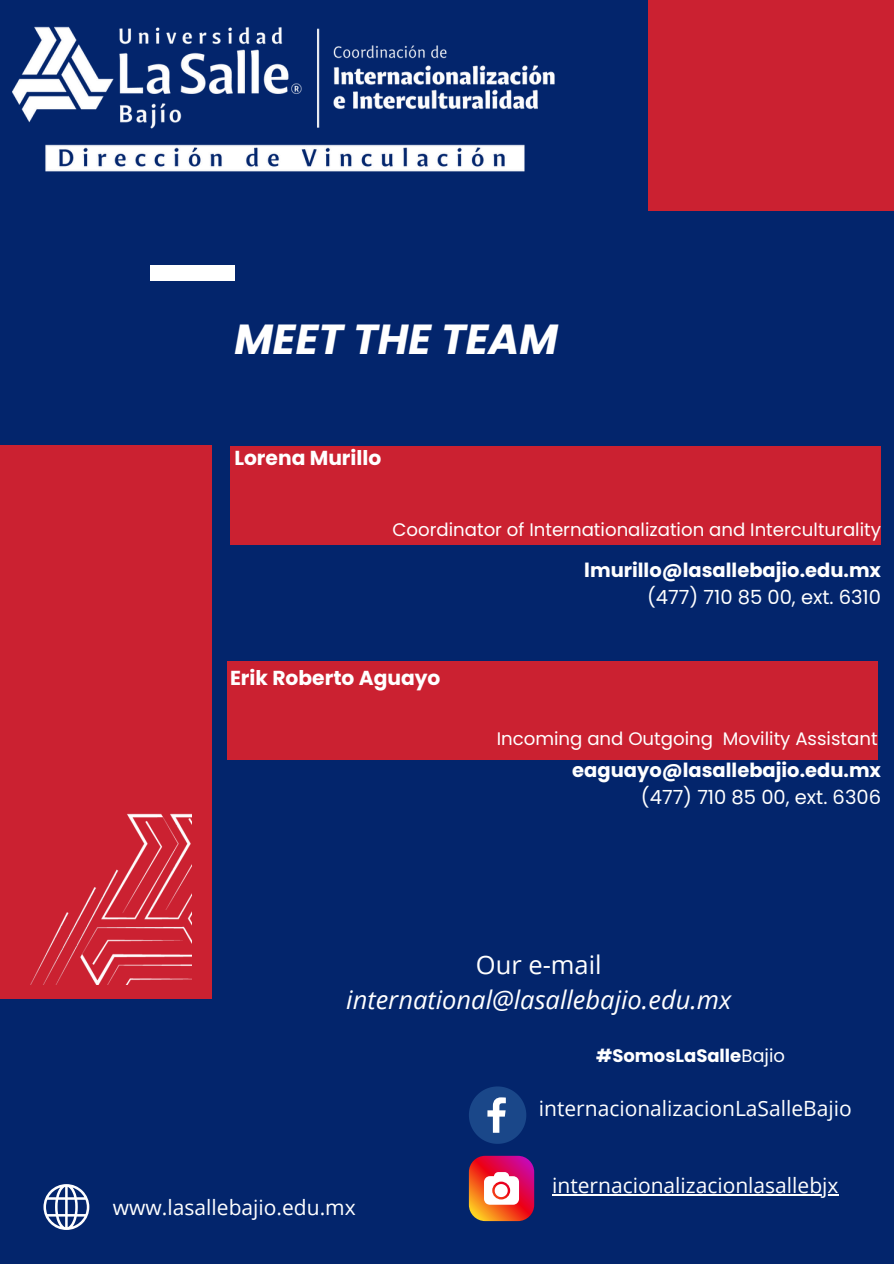
<style>
.page{position:relative;width:894px;height:1264px;background:#fff}
.page>*{position:absolute;margin:0;border:0;box-sizing:border-box;transform-origin:0 0}
.t1{font:italic 700 42px "Poppins";color:#fff}
.t2{font:italic 25.5px/34.8px "Open Sans";color:#fff;text-align:center}
.t3{font:21px "Open Sans";color:#fff}
.t4{font:700 20.25px "Poppins";color:#fff}
.t5{font:700 19.5px/27px "Poppins";color:#fff;text-align:right}
.t6{font:18.15px "Poppins";color:#fff}
.t7{font:700 18px "Poppins";color:#fff}
.s1{font-weight:400}
.s2{font-style:normal}
</style>
<div class="page">
<div style="left:0;top:0;width:893px;height:1263px;background:#03256c"></div>
<div style="left:150px;top:265px;width:84px;height:16px;background:#fff"></div>
<div style="left:0;top:446px;width:211px;height:552px;background:#cb2131"></div>
<div style="left:648px;top:0;width:245px;height:210px;background:#cb2131"></div>
<svg style="left:469px;top:1086px;width:57px;height:57px"></svg>
<svg style="left:43px;top:1184px;width:46px;height:45px"></svg>
<img style="left:30px;top:813px;width:161px;height:171px">
<div style="left:230px;top:446px;width:650px;height:98px;background:#cb2131"></div>
<svg style="left:469px;top:1155px;width:65px;height:66px;background:#e4383c"></svg>
<svg style="left:484px;top:1171px;width:35px;height:33px"></svg>
<img style="left:12px;top:26px;width:543px;height:146px">
<div style="left:226px;top:661px;width:651px;height:98px;background:#cb2131"></div>
<hr style="left:552px;top:1193px;width:286px;height:1px;background:#fff">
<p class="t1" style="left:234px;top:310px;width:325px">MEET THE TEAM</p>
<p class="t4" style="left:234px;top:444px;width:148px">Lorena Murillo</p>
<h4 class="t6" style="left:392px;top:516px;width:490px">Coordinator of Internationalization and Interculturality</h4>
<h1 class="t5" style="left:584px;top:557px;width:298px">lmurillo@lasallebajio.edu.mx <span class="s1">(477) 710 85 00, ext. 6310</span></h1>
<p class="t4" style="left:230px;top:663px;width:212px">Erik Roberto Aguayo</p>
<h2 class="t6" style="left:496px;top:726px;width:382px">Incoming and Outgoing Movility Assistant</h2>
<h3 class="t5" style="left:572px;top:756px;width:310px">eaguayo@lasallebajio.edu.mx <span class="s1">(477) 710 85 00, ext. 6306</span></h3>
<h3 class="t2" style="left:346px;top:946px;width:386px"><span class="s2">Our e-mail </span>international@lasallebajio.edu.mx</h3>
<p class="t7" style="left:596px;top:1042px;width:190px">#SomosLaSalle<span class="s1">Bajio</span></p>
<h4 class="t3" style="left:113px;top:1192px;width:244px">www.lasallebajio.edu.mx</h4>
<p class="t3" style="left:538px;top:1093px;width:314px">internacionalizacionLaSalleBajio</p>
<p class="t3" style="left:552px;top:1170px;width:288px">internacionalizacionlasallebjx</p>
</div>
